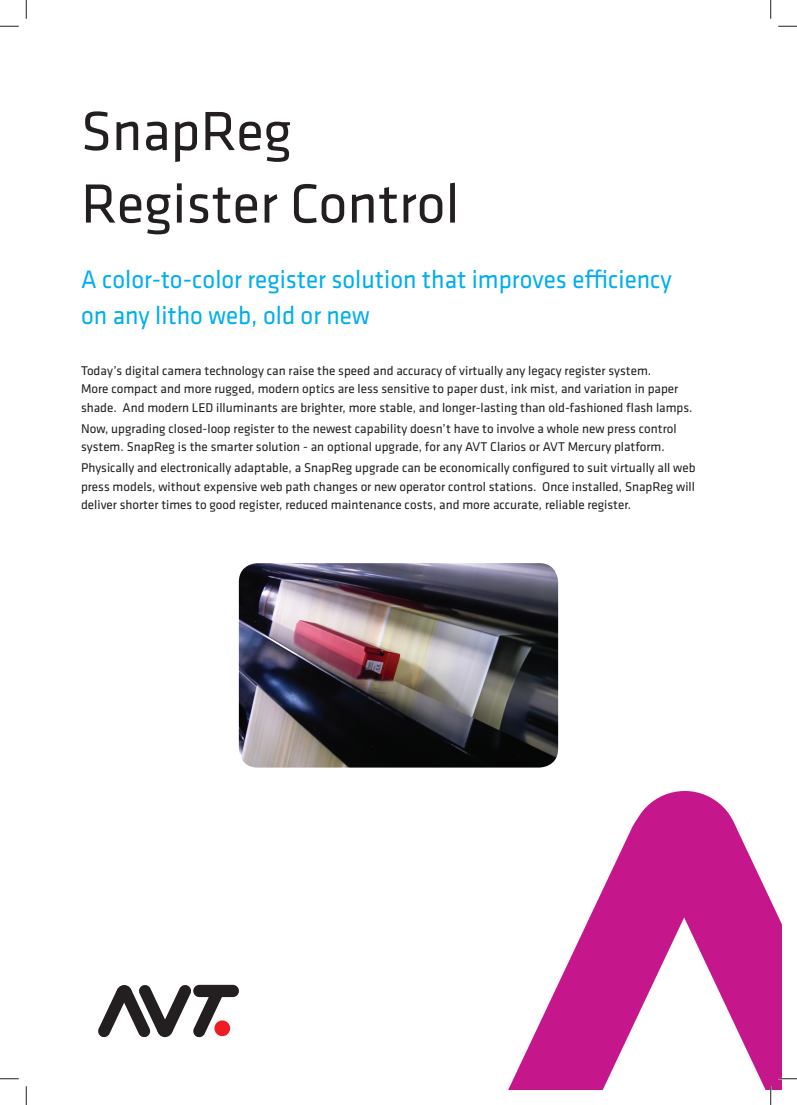
<style>
.page{position:relative;width:797px;height:1105px;background:#fff}
.page>*{position:absolute;margin:0;border:0;box-sizing:border-box;transform-origin:0 0}
.t1{font:57.12px/72.5px "Klavika";color:#231f20}
.t2{font:26.25px/36.2px "Klavika";color:#00aeef;scale:.96 1}
.t3{font:13.12px/18.8px "Klavika";color:#231f20}
</style>
<div class="page">
<div style="left:193px;top:985px;width:46px;height:12px;background:#231f20;border-radius:6px"></div>
<svg style="left:98px;top:984px;width:126px;height:54px"></svg>
<div style="left:157px;top:1022px;width:15px;height:15px;background:#231f20;border-radius:50%"></div>
<div style="left:214px;top:1020px;width:16px;height:16px;background:#ee1d23;border-radius:50%"></div>
<svg style="left:719px;top:803px;width:62px;height:286px;fill:#c5168c"></svg>
<svg style="left:508px;top:797px;width:211px;height:292px"></svg>
<div style="left:630px;top:791px;width:108px;height:108px;background:#c5168c;border-radius:50%"></div>
<img style="left:239px;top:563px;width:319px;height:204px;border-radius:19px">
<svg style="left:0;top:25px;width:19px;height:2px"></svg>
<svg style="left:778px;top:25px;width:19px;height:2px"></svg>
<svg style="left:0;top:1078px;width:19px;height:1px"></svg>
<svg style="left:778px;top:1078px;width:19px;height:1px"></svg>
<svg style="left:25px;top:0;width:2px;height:19px"></svg>
<svg style="left:25px;top:1086px;width:2px;height:19px"></svg>
<svg style="left:770px;top:0;width:1px;height:19px"></svg>
<svg style="left:770px;top:1086px;width:1px;height:19px"></svg>
<h1 class="t1" style="left:81px;top:99px;width:380px">SnapReg<br>Register Control</h1>
<h2 class="t2" style="left:81px;top:263px;width:617px">A color-to-color register solution that improves efficiency on any litho web, old or new</h2>
<p class="t3" style="left:81px;top:362px;width:613px">Today’s digital camera technology can raise the speed and accuracy of virtually any legacy register system.<br>More compact and more rugged, modern optics are less sensitive to paper dust, ink mist, and variation in paper shade. And modern LED illuminants are brighter, more stable, and longer-lasting than old-fashioned flash lamps.</p>
<p class="t3" style="left:81px;top:420px;width:597px">Now, upgrading closed-loop register to the newest capability doesn’t have to involve a whole new press control system. SnapReg is the smarter solution - an optional upgrade, for any AVT Clarios or AVT Mercury platform.</p>
<p class="t3" style="left:81px;top:459px;width:616px;text-align:justify">Physically and electronically adaptable, a SnapReg upgrade can be economically configured to suit virtually all web press models, without expensive web path changes or new operator control stations. Once installed, SnapReg will deliver shorter times to good register, reduced maintenance costs, and more accurate, reliable register.</p>
</div>
